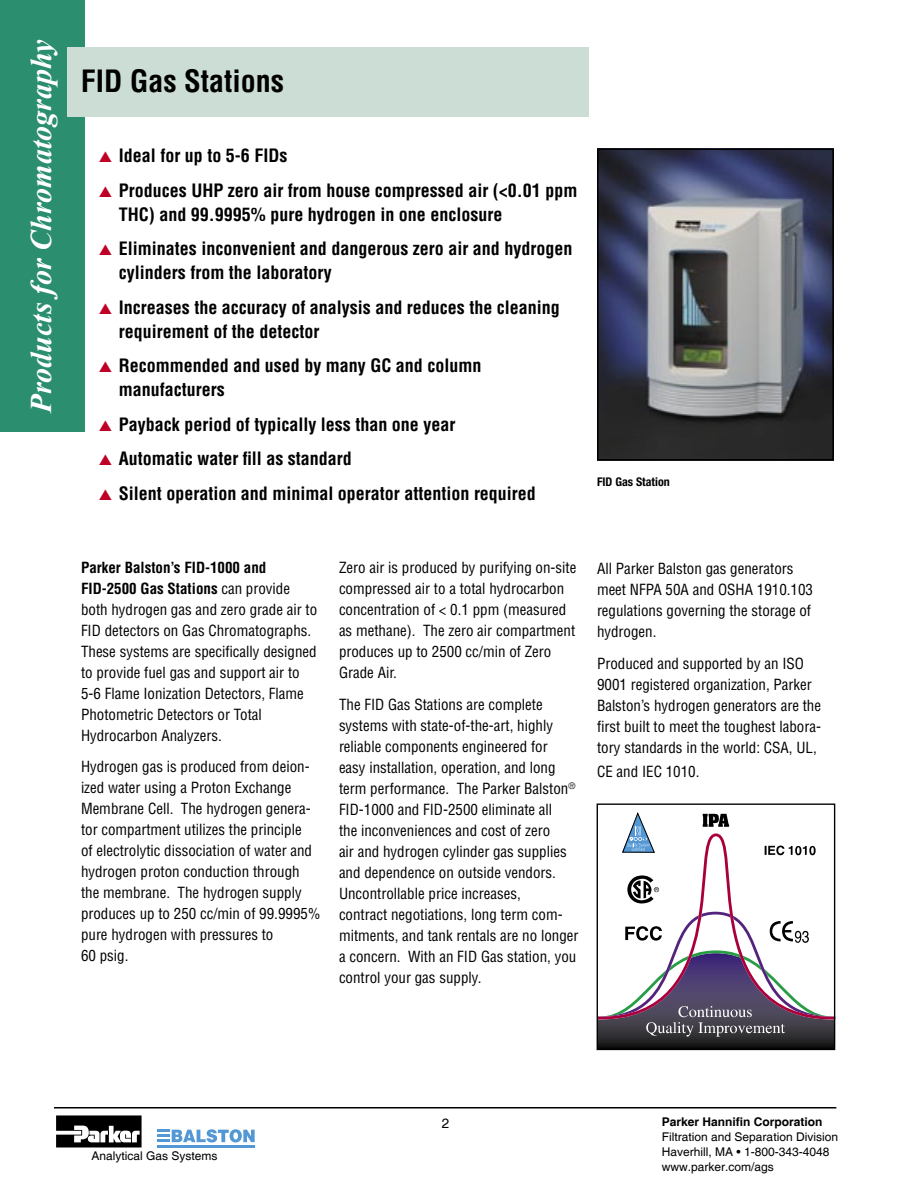
<style>
.page{position:relative;width:918px;height:1188px;background:#fff}
.page>*{position:absolute;margin:0;border:0;box-sizing:border-box;transform-origin:0 0}
.t1{font:italic 700 30px "Times New Roman";color:#fff}
.t2{font:700 condensed 30px "Helvetica";color:#000}
.t3{font:700 condensed 18px/24px "Helvetica";color:#000}
.Body_text{font:condensed 15px/21px "Helvetica";color:#000}
.t4{font:13.5px "Helvetica";color:#000}
.t5{font:12px/15px "Helvetica";color:#000}
.photo_new{font:700 condensed 12px "Helvetica Neue";color:#000}
.s1{color:#be0027}
.s2{font-weight:700}
</style>
<div class="page">
<hr style="left:54px;top:1107px;width:782px;height:1px;background:#000">
<svg style="left:56px;top:1115px;width:86px;height:32px"></svg>
<svg style="left:157px;top:1129px;width:98px;height:13px"></svg>
<hr style="left:157px;top:1145px;width:98px;height:2px;background:#5398d5">
<div style="left:0;top:0;width:84px;height:432px;background:#2b8e6f"></div>
<div style="left:68px;top:47px;width:521px;height:69px;background:#cbddd5"></div>
<img style="left:600px;top:151px;width:231px;height:306px">
<div style="left:597px;top:148px;width:237px;height:312px;border:2px solid #000"></div>
<svg style="left:596px;top:803px;width:240px;height:248px"></svg>
<svg style="left:619px;top:811px;width:38px;height:47px"></svg>
<div style="left:750px;top:871px;width:71px;height:40px;background:#fff"></div>
<p class="t1" style="left:20px;top:413px;width:378px;rotate:-90deg">Products for Chromatography</p>
<p class="t2" style="left:81px;top:63px;width:205px">FID Gas Stations</p>
<p class="t3" style="left:99px;top:144px;width:190px"><span class="s1">▲</span> Ideal for up to 5-6 FIDs</p>
<p class="t3" style="left:119px;top:178px;width:460px;text-indent:-20px"><span class="s1">▲</span> Produces UHP zero air from house compressed air (&lt;0.01 ppm<br>THC) and 99.9995% pure hydrogen in one enclosure</p>
<p class="t3" style="left:119px;top:237px;width:455px;text-indent:-20px"><span class="s1">▲</span> Eliminates inconvenient and dangerous zero air and hydrogen cylinders from the laboratory</p>
<p class="t3" style="left:119px;top:295px;width:442px;text-indent:-20px"><span class="s1">▲</span> Increases the accuracy of analysis and reduces the cleaning requirement of the detector</p>
<p class="t3" style="left:119px;top:354px;width:364px;text-indent:-20px"><span class="s1">▲</span> Recommended and used by many GC and column manufacturers</p>
<p class="t3" style="left:99px;top:412px;width:358px"><span class="s1">▲</span> Payback period of typically less than one year</p>
<p class="t3" style="left:99px;top:447px;width:255px"><span class="s1">▲</span> Automatic water fill as standard</p>
<p class="t3" style="left:99px;top:481px;width:439px"><span class="s1">▲</span> Silent operation and minimal operator attention required</p>
<p class="photo_new" style="left:597px;top:474px;width:74px">FID Gas Station</p>
<p class="Body_text" style="left:81px;top:557px;width:238px"><span class="s2">Parker Balston’s FID-1000 and FID-2500 Gas Stations</span> can provide both hydrogen gas and zero grade air to FID detectors on Gas Chromatographs.<br>These systems are specifically designed to provide fuel gas and support air to 5-6 Flame Ionization Detectors, Flame Photometric Detectors or Total Hydrocarbon Analyzers.</p>
<p class="Body_text" style="left:81px;top:756px;width:241px">Hydrogen gas is produced from deion&shy;ized water using a Proton Exchange Membrane Cell. The hydrogen genera&shy;tor compartment utilizes the principle<br>of electrolytic dissociation of water and hydrogen proton conduction through the membrane. The hydrogen supply produces up to 250 cc/min of 99.9995% pure hydrogen with pressures to<br>60 psig.</p>
<p class="Body_text" style="left:339px;top:557px;width:239px">Zero air is produced by purifying on-site compressed air to a total hydrocarbon concentration of &lt; 0.1 ppm (measured as methane). The zero air compartment produces up to 2500 cc/min of Zero<br>Grade Air.</p>
<p class="Body_text" style="left:339px;top:694px;width:241px">The FID Gas Stations are complete systems with state-of-the-art, highly reliable components engineered for<br>easy installation, operation, and long term performance. The Parker Balston<sup>® </sup>FID-1000 and FID-2500 eliminate all<br>the inconveniences and cost of zero<br>air and hydrogen cylinder gas supplies and dependence on outside vendors.<br>Uncontrollable price increases,<br>contract negotiations, long term com&shy;mitments, and tank rentals are no longer a concern. With an FID Gas station, you control your gas supply.</p>
<p class="Body_text" style="left:597px;top:558px;width:218px">All Parker Balston gas generators meet NFPA 50A and OSHA 1910.103 regulations governing the storage of hydrogen.</p>
<p class="Body_text" style="left:597px;top:653px;width:226px">Produced and supported by an ISO 9001 registered organization, Parker Balston’s hydrogen generators are the first built to meet the toughest labora&shy;tory standards in the world: CSA, UL,</p>
<p class="Body_text" style="left:597px;top:761px;width:104px">CE and IEC 1010.</p>
<p class="t5" style="left:91px;top:1149px;width:128px">Analytical Gas Systems</p>
<p class="t4" style="left:442px;top:1115px;width:9px">2</p>
<p class="t5" style="left:662px;top:1115px;width:178px"><span class="s2">Parker Hannifin Corporation<br></span>Filtration and Separation Division<br>Haverhill, MA • 1-800-343-4048 www.parker.com/ags</p>
</div>
